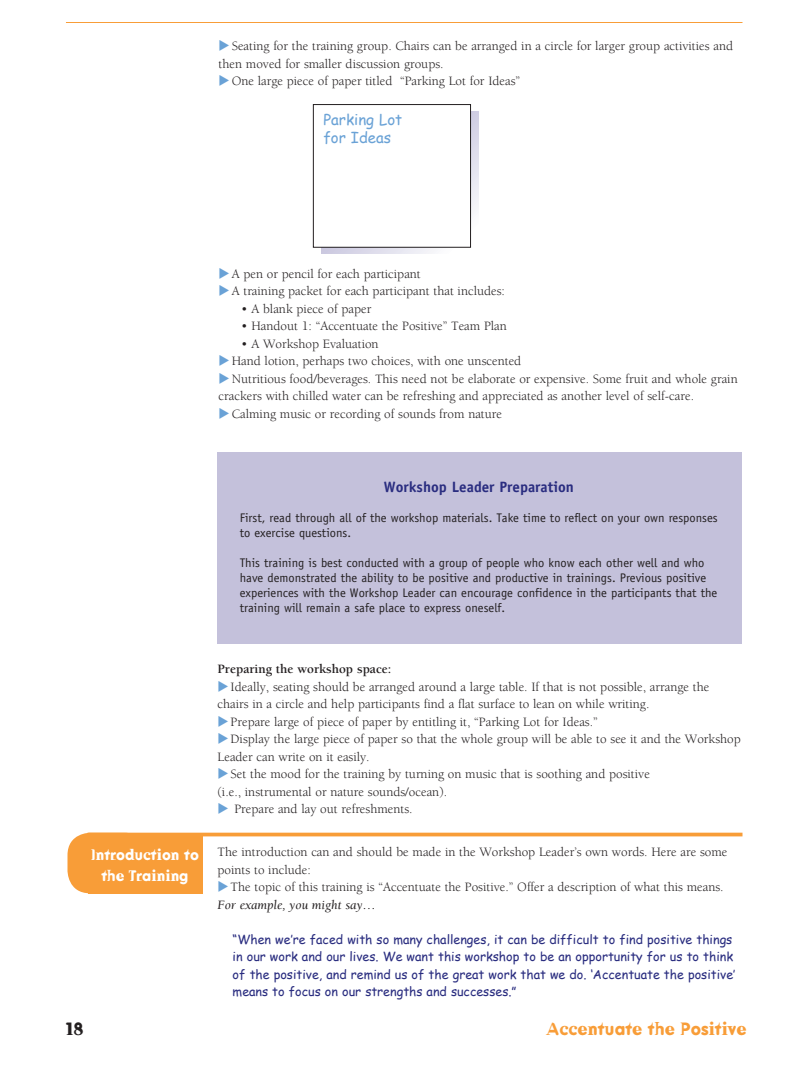
<style>
.page{position:relative;width:810px;height:1080px;background:#fff}
.page>*{position:absolute;margin:0;border:0;box-sizing:border-box;transform-origin:0 0}
.t1{font:700 17.5px "Dead History";color:#f89d38}
.t2{font:700 17.5px "Dead History";color:#231f20}
.t3{font:700 15px "Officina Sans";color:#2a2d80}
.Normal6{font:700 15px/21.2px "Dead History";color:#fff;text-align:center}
.t4{font:15px/18px "Comic Sans MS";color:#6aa2d6}
.t5{font:13.12px/17.5px "Berkeley";color:#231f20}
.t6{font:700 13.12px "Berkeley";color:#231f20}
.t7{font:italic 13.12px "Berkeley";color:#231f20}
.t8{font:12.5px/15px "Officina Sans";color:#231f20}
.t9{font:12.5px/17.5px "Comic Sans MS";color:#2a2d80}
.s1{color:#6aa2d6}
</style>
<div class="page">
<hr style="left:66px;top:22px;width:676px;height:1px;background:#f89d38">
<div style="left:218px;top:453px;width:524px;height:191px;background:#c4c1db"></div>
<div style="left:68px;top:833px;width:79px;height:60px;background:#f89d38;border-radius:23px"></div>
<div style="left:88px;top:836px;width:114px;height:57px;background:#f89d38"></div>
<hr style="left:88px;top:833px;width:654px;height:3px;background:#f89d38">
<svg style="left:321px;top:112px;width:158px;height:142px"></svg>
<div style="left:313px;top:105px;width:158px;height:142px;background:#fff"></div>
<div style="left:313px;top:104px;width:158px;height:143px;border:1px solid #231f20"></div>
<p class="t5" style="left:219px;top:38px;width:516px"><span class="s1">◆</span>Seating for the training group. Chairs can be arranged in a circle for larger group activities and then moved for smaller discussion groups.</p>
<p class="t5" style="left:219px;top:73px;width:303px"><span class="s1">◆</span>One large piece of paper titled “Parking Lot for Ideas”</p>
<p class="t4" style="left:323px;top:110px;width:80px">Parking Lot for Ideas</p>
<p class="t5" style="left:219px;top:265px;width:204px"><span class="s1">◆</span>A pen or pencil for each participant</p>
<p class="t5" style="left:219px;top:283px;width:288px"><span class="s1">◆</span>A training packet for each participant that includes:</p>
<p class="t5" style="left:241px;top:300px;width:132px">• A blank piece of paper</p>
<p class="t5" style="left:241px;top:318px;width:267px">• Handout 1: “Accentuate the Positive” Team Plan</p>
<p class="t5" style="left:241px;top:335px;width:139px">• A Workshop Evaluation</p>
<p class="t5" style="left:219px;top:353px;width:304px"><span class="s1">◆</span>Hand lotion, perhaps two choices, with one unscented</p>
<p class="t5" style="left:219px;top:370px;width:521px"><span class="s1">◆</span>Nutritious food/beverages. This need not be elaborate or expensive. Some fruit and whole grain crackers with chilled water can be refreshing and appreciated as another level of self-care.</p>
<p class="t5" style="left:219px;top:405px;width:285px"><span class="s1">◆</span>Calming music or recording of sounds from nature</p>
<p class="t3" style="left:384px;top:478px;width:192px">Workshop Leader Preparation</p>
<p class="t8" style="left:240px;top:510px;width:480px">First, read through all of the workshop materials. Take time to reflect on your own responses to exercise questions.</p>
<p class="t8" style="left:240px;top:555px;width:479px">This training is best conducted with a group of people who know each other well and who have demonstrated the ability to be positive and productive in trainings. Previous positive experiences with the Workshop Leader can encourage confidence in the participants that the training will remain a safe place to express oneself.</p>
<p class="t6" style="left:218px;top:662px;width:175px">Preparing the workshop space:</p>
<p class="t5" style="left:218px;top:678px;width:493px"><span class="s1">◆</span>Ideally, seating should be arranged around a large table. If that is not possible, arrange the chairs in a circle and help participants find a flat surface to lean on while writing.</p>
<p class="t5" style="left:218px;top:713px;width:382px"><span class="s1">◆</span>Prepare large of piece of paper by entitling it, “Parking Lot for Ideas.”</p>
<p class="t5" style="left:218px;top:731px;width:525px"><span class="s1">◆</span>Display the large piece of paper so that the whole group will be able to see it and the Workshop<br>Leader can write on it easily.</p>
<p class="t5" style="left:218px;top:766px;width:434px"><span class="s1">◆</span>Set the mood for the training by turning on music that is soothing and positive (i.e., instrumental or nature sounds/ocean).</p>
<p class="t5" style="left:218px;top:801px;width:197px"><span class="s1">◆</span> Prepare and lay out refreshments.</p>
<p class="Normal6" style="left:91px;top:843px;width:109px">Introduction to the Training</p>
<p class="t5" style="left:218px;top:844px;width:511px">The introduction can and should be made in the Workshop Leader’s own words. Here are some points to include:</p>
<p class="t5" style="left:218px;top:879px;width:508px"><span class="s1">◆</span>The topic of this training is “Accentuate the Positive.” Offer a description of what this means.</p>
<p class="t7" style="left:218px;top:898px;width:160px">For example, you might say…</p>
<p class="t9" style="left:233px;top:930px;width:504px">“When we’re faced with so many challenges, it can be difficult to find positive things in our work and our lives. We want this workshop to be an opportunity for us to think of the positive, and remind us of the great work that we do. ‘Accentuate the positive’ means to focus on our strengths and successes.”</p>
<h1 class="t2" style="left:66px;top:1017px;width:19px">18</h1>
<h1 class="t1" style="left:547px;top:1017px;width:202px">Accentuate the Positive</h1>
</div>
